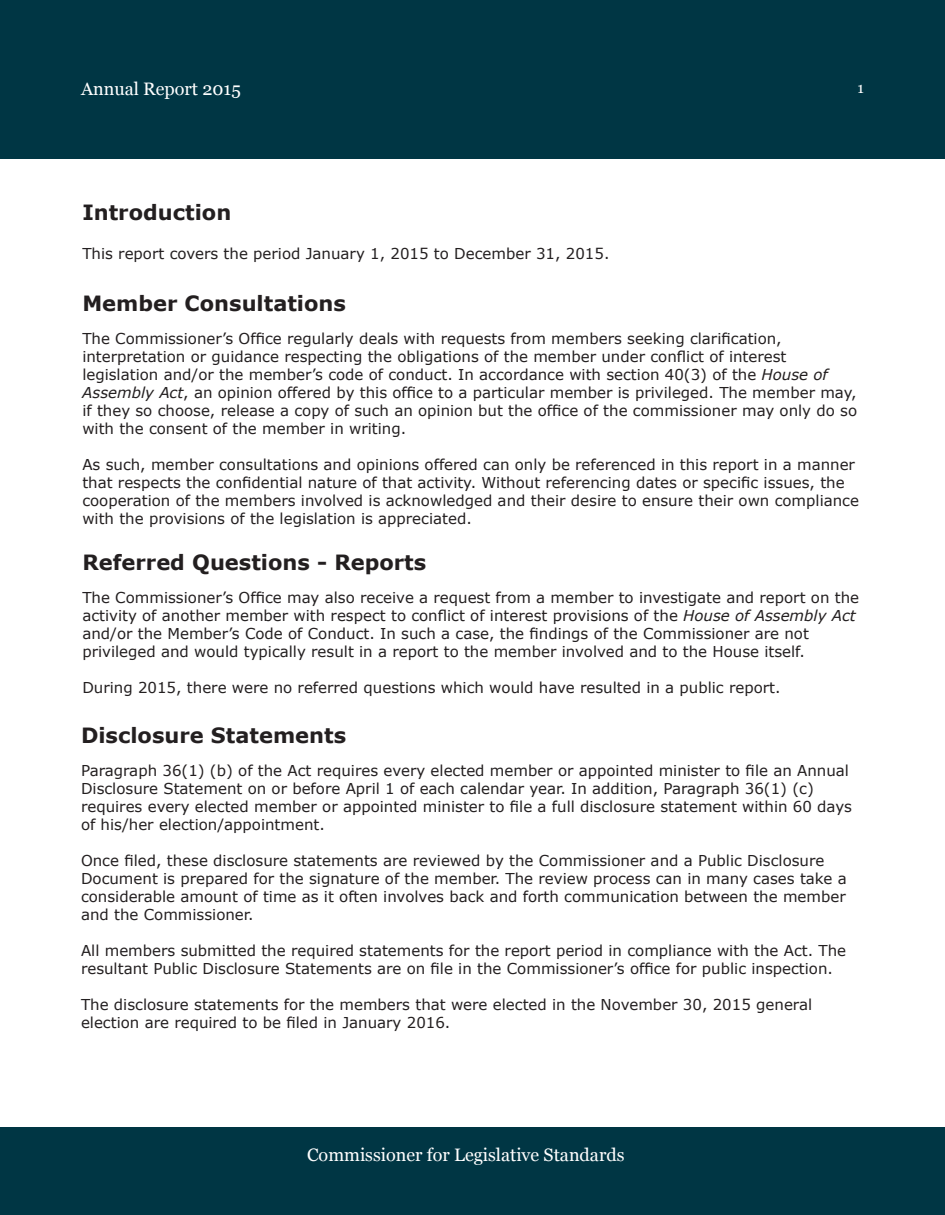
<style>
.page{position:relative;width:945px;height:1215px;background:#fff}
.page>*{position:absolute;margin:0;border:0;box-sizing:border-box;transform-origin:0 0}
.t1{font:700 21px "Verdana";color:#231f20}
.t2{font:18px "Georgia";color:#fff}
.t3{font:15px/18px "Verdana";color:#231f20}
.t4{font:15px "Georgia";color:#fff}
.s1{font-style:italic}
</style>
<div class="page">
<div style="left:0;top:0;width:945px;height:159px;background:#003644"></div>
<div style="left:0;top:1128px;width:945px;height:87px;background:#003644"></div>
<p class="t2" style="left:81px;top:78px;width:161px">Annual Report 2015</p>
<p class="t4" style="left:858px;top:79px;width:8px">1</p>
<p class="t1" style="left:82px;top:198px;width:150px">Introduction</p>
<p class="t3" style="left:82px;top:244px;width:529px">This report covers the period January 1, 2015 to December 31, 2015.</p>
<p class="t1" style="left:82px;top:288px;width:265px">Member Consultations</p>
<p class="t3" style="left:82px;top:330px;width:701px">The Commissioner’s Office regularly deals with requests from members seeking clarification,</p>
<p class="t3" style="left:82px;top:348px;width:706px">interpretation or guidance respecting the obligations of the member under conflict of interest</p>
<p class="t3" style="left:82px;top:366px;width:747px">legislation and/or the member’s code of conduct. In accordance with section 40(3) of the <span class="s1">House of</span></p>
<p class="t3" style="left:82px;top:384px;width:776px;text-align:justify"><span class="s1">Assembly Act</span>, an opinion offered by this office to a particular member is privileged. The member may, if they so choose, release a copy of such an opinion but the office of the commissioner may only do so with the consent of the member in writing.</p>
<p class="t3" style="left:82px;top:456px;width:778px">As such, member consultations and opinions offered can only be referenced in this report in a manner that respects the confidential nature of that activity. Without referencing dates or specific issues, the cooperation of the members involved is acknowledged and their desire to ensure their own compliance with the provisions of the legislation is appreciated.</p>
<p class="t1" style="left:82px;top:547px;width:346px">Referred Questions - Reports</p>
<p class="t3" style="left:82px;top:588px;width:778px">The Commissioner’s Office may also receive a request from a member to investigate and report on the activity of another member with respect to conflict of interest provisions of the <span class="s1">House of Assembly Act </span>and/or the Member’s Code of Conduct. In such a case, the findings of the Commissioner are not</p>
<p class="t3" style="left:82px;top:642px;width:724px">privileged and would typically result in a report to the member involved and to the House itself.</p>
<p class="t3" style="left:82px;top:678px;width:700px">During 2015, there were no referred questions which would have resulted in a public report.</p>
<p class="t1" style="left:81px;top:720px;width:267px">Disclosure Statements</p>
<p class="t3" style="left:81px;top:762px;width:769px">Paragraph 36(1) (b) of the Act requires every elected member or appointed minister to file an Annual<br>Disclosure Statement on or before April 1 of each calendar year. In addition, Paragraph 36(1) (c)</p>
<p class="t3" style="left:81px;top:798px;width:773px">requires every elected member or appointed minister to file a full disclosure statement within 60 days of his/her election/appointment.</p>
<p class="t3" style="left:81px;top:852px;width:767px">Once filed, these disclosure statements are reviewed by the Commissioner and a Public Disclosure Document is prepared for the signature of the member. The review process can in many cases take a considerable amount of time as it often involves back and forth communication between the member and the Commissioner.</p>
<p class="t3" style="left:81px;top:942px;width:767px">All members submitted the required statements for the report period in compliance with the Act. The resultant Public Disclosure Statements are on file in the Commissioner’s office for public inspection.</p>
<p class="t3" style="left:81px;top:996px;width:733px">The disclosure statements for the members that were elected in the November 30, 2015 general</p>
<p class="t3" style="left:81px;top:1014px;width:371px">election are required to be filed in January 2016.</p>
<p class="t2" style="left:307px;top:1144px;width:319px">Commissioner for Legislative Standards</p>
</div>
